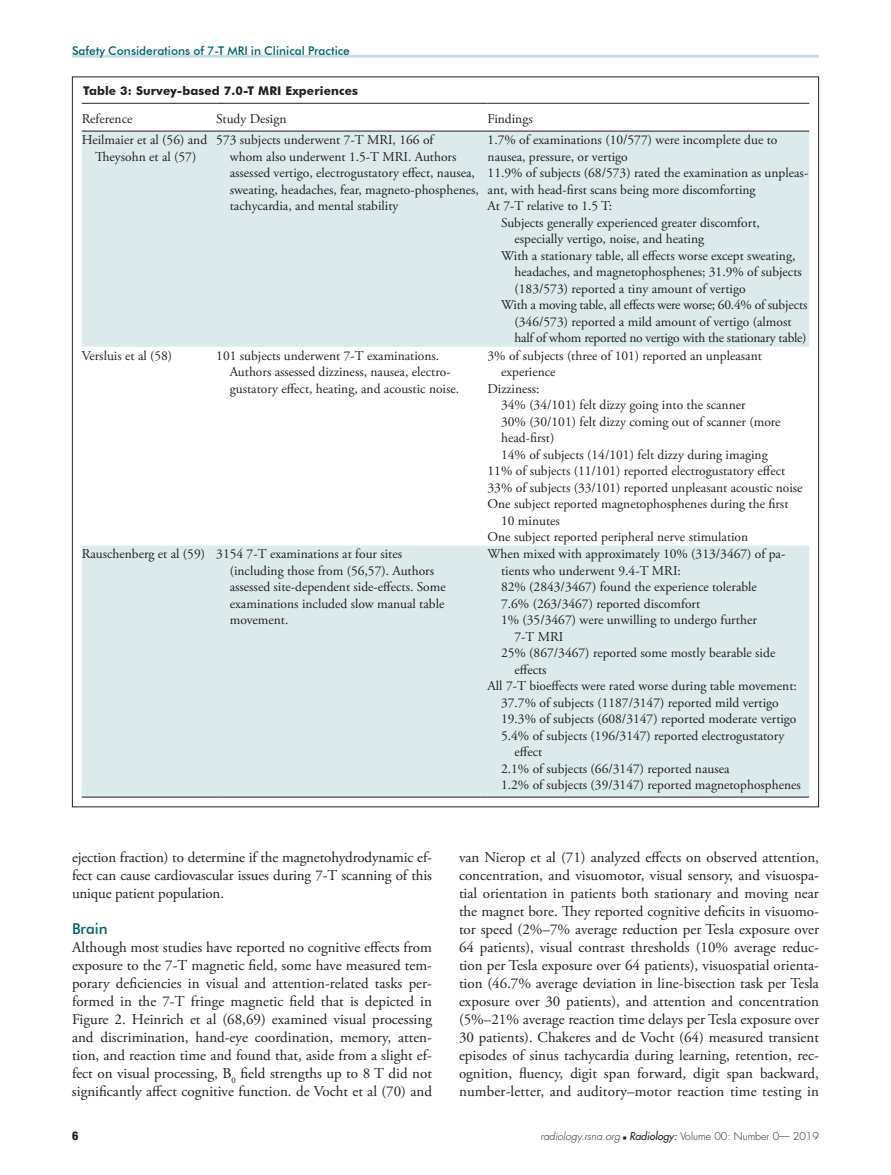
<style>
.page{position:relative;width:891px;height:1175px;background:#fff}
.page>*{position:absolute;margin:0;border:0;box-sizing:border-box;transform-origin:0 0}
.t1{font:15px/18px "Adobe Garamond Pro";color:#231f20;text-align:justify}
.t2{font:500 15px "Futura BT";color:#00636d}
.t3{font:13.5px/16.5px "Adobe Garamond Pro";color:#231f20}
.t4{font:13.5px "Adobe Garamond Pro";letter-spacing:-.02em;color:#231f20}
.t5{font:500 12px "Futura BT";color:#00636d}
.t6{font:700 12px "Futura BT";letter-spacing:.01em;color:#231f20}
.t7{font:800 condensed 12px "Helvetica Neue";color:#231f20}
.t8{font:300 10.5px "Futura";color:#231f20}
.s1{font-style:italic}
.s2{font-family:"Universal Newswith Comm Pi";font-weight:400;font-size:6px}
.s3{font-weight:400;font-style:italic}
</style>
<div class="page">
<hr style="left:72px;top:55px;width:747px;height:3px;background:#c6dee1">
<svg style="left:82px;top:132px;width:727px;height:664px;fill:#dceaec"></svg>
<hr style="left:82px;top:131px;width:134px;height:1px;background:#231f20">
<hr style="left:216px;top:131px;width:272px;height:1px;background:#231f20">
<hr style="left:488px;top:131px;width:321px;height:1px;background:#231f20">
<hr style="left:82px;top:103px;width:134px;height:1px;background:#231f20">
<hr style="left:216px;top:103px;width:272px;height:1px;background:#231f20">
<hr style="left:488px;top:103px;width:321px;height:1px;background:#231f20">
<hr style="left:82px;top:796px;width:134px;height:1px;background:#231f20">
<hr style="left:216px;top:796px;width:272px;height:1px;background:#231f20">
<hr style="left:488px;top:796px;width:321px;height:1px;background:#231f20">
<p class="t5" style="left:72px;top:43px;width:279px">Safety Considerations of 7-T MRI in Clinical Practice</p>
<p class="t6" style="left:83px;top:84px;width:276px">Table 3: Survey-based 7.0-T MRI Experiences</p>
<p class="t3" style="left:82px;top:111px;width:52px">Reference</p>
<p class="t3" style="left:216px;top:111px;width:72px">Study Design</p>
<p class="t3" style="left:488px;top:111px;width:47px">Findings</p>
<p class="t3" style="left:82px;top:132px;width:127px;text-align:center">Heilmaier et al (56) and<br>Theysohn et al (57)</p>
<p class="t3" style="left:230px;top:132px;width:251px;text-indent:-14px">573 subjects underwent 7-T MRI, 166 of<br>whom also underwent 1.5-T MRI. Authors assessed vertigo, electrogustatory effect, nausea, sweating, headaches, fear, magneto-phosphenes, tachycardia, and mental stability</p>
<p class="t3" style="left:488px;top:132px;width:291px">1.7% of examinations (10/577) were incomplete due to</p>
<p class="t3" style="left:488px;top:149px;width:142px">nausea, pressure, or vertigo</p>
<p class="t3" style="left:488px;top:165px;width:322px">11.9% of subjects (68/573) rated the examination as unpleas-</p>
<p class="t3" style="left:488px;top:182px;width:270px">ant, with head-first scans being more discomforting</p>
<p class="t3" style="left:488px;top:198px;width:126px">At 7-T relative to 1.5 T:</p>
<p class="t3" style="left:501px;top:215px;width:260px">Subjects generally experienced greater discomfort,</p>
<p class="t3" style="left:515px;top:231px;width:191px">especially vertigo, noise, and heating</p>
<p class="t3" style="left:501px;top:248px;width:296px">With a stationary table, all effects worse except sweating,</p>
<p class="t3" style="left:515px;top:264px;width:289px">headaches, and magnetophosphenes; 31.9% of subjects</p>
<p class="t3" style="left:515px;top:281px;width:233px">(183/573) reported a tiny amount of vertigo</p>
<p class="t4" style="left:501px;top:297px;width:308px">With a moving table, all effects were worse; 60.4% of subjects</p>
<p class="t3" style="left:515px;top:314px;width:278px">(346/573) reported a mild amount of vertigo (almost</p>
<p class="t4" style="left:515px;top:330px;width:294px">half of whom reported no vertigo with the stationary table)</p>
<p class="t3" style="left:82px;top:347px;width:92px">Versluis et al (58)</p>
<p class="t3" style="left:230px;top:347px;width:231px;text-indent:-14px">101 subjects underwent 7-T examinations.<br>Authors assessed dizziness, nausea, electro&shy;gustatory effect, heating, and acoustic noise.</p>
<p class="t3" style="left:488px;top:347px;width:276px">3% of subjects (three of 101) reported an unpleasant</p>
<p class="t3" style="left:501px;top:364px;width:56px">experience</p>
<p class="t3" style="left:488px;top:380px;width:54px">Dizziness:</p>
<p class="t3" style="left:501px;top:397px;width:246px">34% (34/101) felt dizzy going into the scanner</p>
<p class="t3" style="left:501px;top:413px;width:281px">30% (30/101) felt dizzy coming out of scanner (more</p>
<p class="t3" style="left:501px;top:430px;width:55px">head-first)</p>
<p class="t3" style="left:501px;top:446px;width:268px">14% of subjects (14/101) felt dizzy during imaging</p>
<p class="t3" style="left:488px;top:463px;width:299px">11% of subjects (11/101) reported electrogustatory effect</p>
<p class="t3" style="left:488px;top:479px;width:317px">33% of subjects (33/101) reported unpleasant acoustic noise</p>
<p class="t3" style="left:488px;top:496px;width:302px">One subject reported magnetophosphenes during the first</p>
<p class="t3" style="left:501px;top:512px;width:60px">10 minutes</p>
<p class="t3" style="left:488px;top:529px;width:262px">One subject reported peripheral nerve stimulation</p>
<p class="t3" style="left:230px;top:546px;width:218px;text-indent:-148px">Rauschenberg et al (59) 3154 7-T examinations at four sites (including those from (56,57). Authors assessed site-dependent side-effects. Some examinations included slow manual table movement.</p>
<p class="t3" style="left:488px;top:546px;width:299px">When mixed with approximately 10% (313/3467) of pa-</p>
<p class="t3" style="left:501px;top:563px;width:181px">tients who underwent 9.4-T MRI:</p>
<p class="t3" style="left:501px;top:579px;width:257px">82% (2843/3467) found the experience tolerable</p>
<p class="t3" style="left:501px;top:596px;width:201px">7.6% (263/3467) reported discomfort</p>
<p class="t3" style="left:501px;top:612px;width:257px">1% (35/3467) were unwilling to undergo further</p>
<p class="t3" style="left:515px;top:629px;width:50px">7-T MRI</p>
<p class="t3" style="left:501px;top:645px;width:276px">25% (867/3467) reported some mostly bearable side</p>
<p class="t3" style="left:515px;top:662px;width:34px">effects</p>
<p class="t3" style="left:488px;top:678px;width:311px">All 7-T bioeffects were rated worse during table movement:</p>
<p class="t3" style="left:501px;top:695px;width:279px">37.7% of subjects (1187/3147) reported mild vertigo</p>
<p class="t3" style="left:501px;top:711px;width:297px">19.3% of subjects (608/3147) reported moderate vertigo</p>
<p class="t3" style="left:501px;top:728px;width:285px">5.4% of subjects (196/3147) reported electrogustatory</p>
<p class="t3" style="left:515px;top:744px;width:29px">effect</p>
<p class="t3" style="left:501px;top:761px;width:230px">2.1% of subjects (66/3147) reported nausea</p>
<p class="t3" style="left:501px;top:777px;width:301px">1.2% of subjects (39/3147) reported magnetophosphenes</p>
<p class="t1" style="left:72px;top:849px;width:362px">ejection fraction) to determine if the magnetohydrodynamic ef&shy;fect can cause cardiovascular issues during 7-T scanning of this unique patient population.</p>
<p class="t2" style="left:72px;top:919px;width:37px">Brain</p>
<p class="t1" style="left:72px;top:939px;width:362px">Although most studies have reported no cognitive effects from exposure to the 7-T magnetic field, some have measured tem&shy;porary deficiencies in visual and attention-related tasks per&shy;formed in the 7-T fringe magnetic field that is depicted in Figure 2. Heinrich et al (68,69) examined visual processing and discrimination, hand-eye coordination, memory, atten&shy;tion, and reaction time and found that, aside from a slight ef&shy;fect on visual processing, B<sub>0</sub> field strengths up to 8 T did not significantly affect cognitive function. de Vocht et al (70) and</p>
<p class="t1" style="left:459px;top:849px;width:362px">van Nierop et al (71) analyzed effects on observed attention, concentration, and visuomotor, visual sensory, and visuospa&shy;tial orientation in patients both stationary and moving near the magnet bore. They reported cognitive deficits in visuomo&shy;tor speed (2%–7% average reduction per Tesla exposure over 64 patients), visual contrast thresholds (10% average reduc&shy;tion per Tesla exposure over 64 patients), visuospatial orienta&shy;tion (46.7% average deviation in line-bisection task per Tesla exposure over 30 patients), and attention and concentration (5%–21% average reaction time delays per Tesla exposure over 30 patients). Chakeres and de Vocht (64) measured transient episodes of sinus tachycardia during learning, retention, rec&shy;ognition, fluency, digit span forward, digit span backward, number-letter, and auditory–motor reaction time testing in</p>
<p class="t7" style="left:72px;top:1128px;width:8px">6</p>
<p class="t8" style="left:540px;top:1129px;width:280px"><span class="s1">radiology.rsna.org</span> <span class="s2">n</span> <span class="s3">Radiology:</span> Volume 00: Number 0— 2019</p>
</div>
